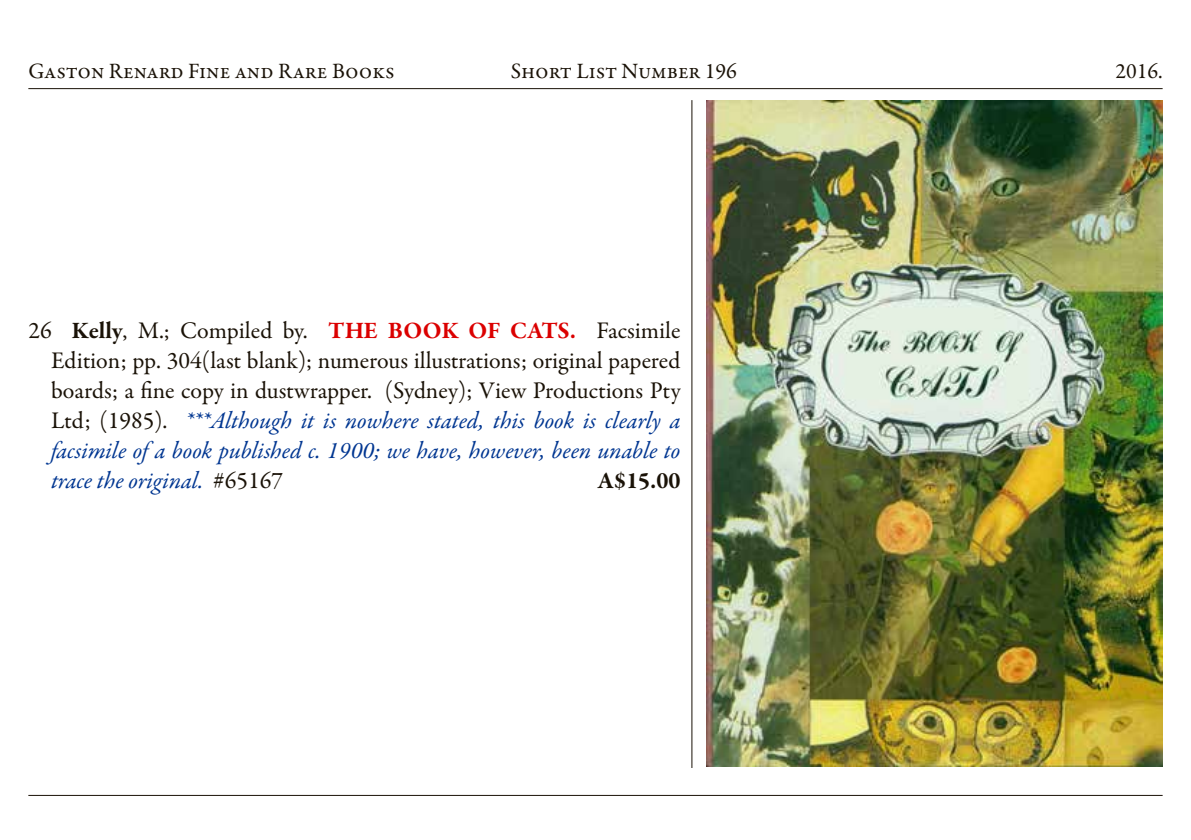
<style>
.page{position:relative;width:1191px;height:840px;background:#fff}
.page>*{position:absolute;margin:0;border:0;box-sizing:border-box;transform-origin:0 0}
.t1{font:24px/30px "Garamond Premr Pro";letter-spacing:-.005em;color:#1a1207;text-align:justify}
.t2{font:700 24px "Garamond Premr Pro";color:#1a1207}
.t3{font:22px "Garamond Premr Pro";color:#1a1207}
.s1{font-weight:700}
.s2{font-weight:700;color:#db0000}
.s3{font-style:italic;color:#003691}
</style>
<div class="page">
<hr style="left:28px;top:88px;width:1134px;height:1px;background:#1a1207">
<hr style="left:28px;top:794px;width:1134px;height:1px;background:#1a1207">
<hr style="left:691px;top:100px;width:1px;height:667px;background:#1a1207">
<img style="left:706px;top:100px;width:456px;height:666px">
<p class="t3" style="left:28px;top:57px;width:368px">Gaston Renard Fine and Rare Books</p>
<p class="t3" style="left:511px;top:57px;width:228px">Short List Number 196</p>
<p class="t3" style="left:1115px;top:57px;width:49px">2016.</p>
<p class="t1" style="left:51px;top:315px;width:631px;text-indent:-23px">26 <span class="s1">Kelly</span>, M.; Compiled by. <span class="s2">THE BOOK OF CATS.</span> Facsimile Edition; pp. 304(last blank); numerous illustrations; original papered boards; a fine copy in dustwrapper. (Sydney); View Productions Pty Ltd; (1985). <span class="s3">***Although it is nowhere stated, this book is clearly a facsimile of a book published c. 1900; we have, however, been unable to trace the original.</span> #65167</p>
<p class="t2" style="left:598px;top:465px;width:84px">A$15.00</p>
</div>
